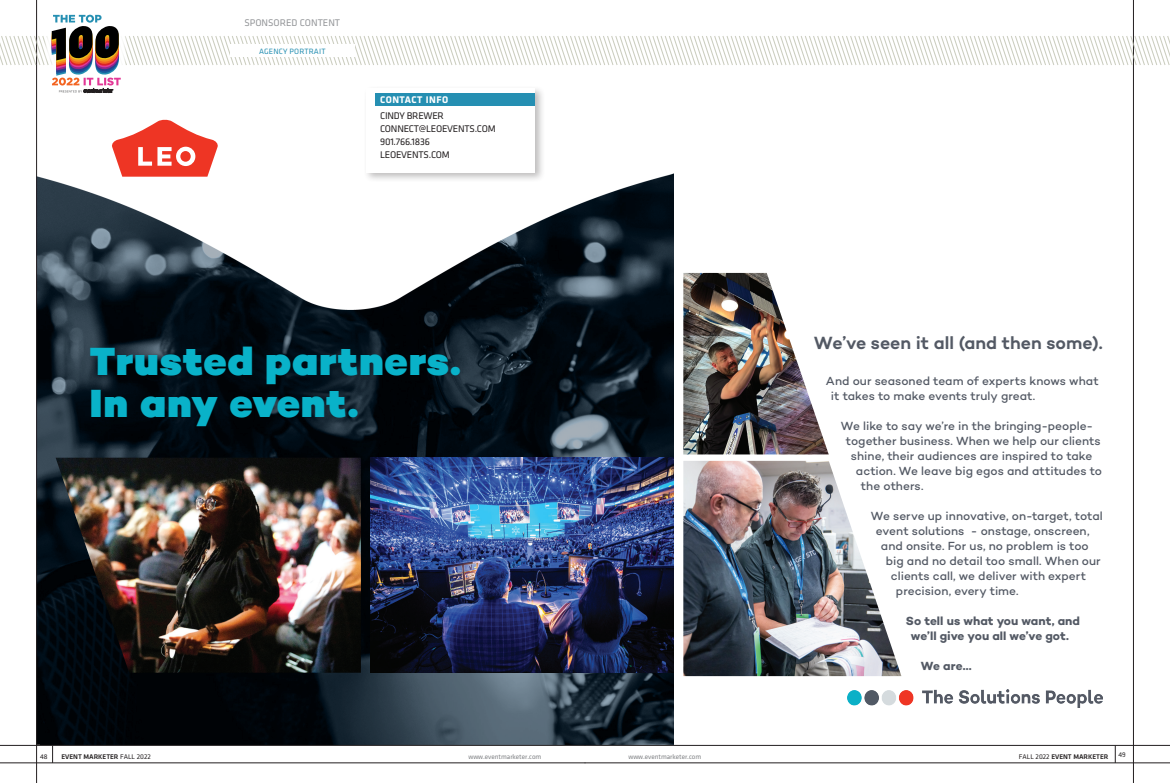
<style>
.page{position:relative;width:1170px;height:783px;background:#fff}
.page>*{position:absolute;margin:0;border:0;box-sizing:border-box;transform-origin:0 0}
.t1{font:900 40px/42px "Campton";letter-spacing:.015em;color:#09b2c9}
.t2{font:600 18px "Campton";color:#535964}
.t3{font:500 12px/15px "Campton";color:#535964}
.t4{font:700 12px/15px "Campton";letter-spacing:.005em;color:#535964;text-align:center}
.t5{font:10px/13px "Klavika";letter-spacing:-.02em;color:#231f20}
.t6{font:10px "Klavika";color:#939598}
.t7{font:700 10px "Klavika";letter-spacing:.05em;color:#fff}
.t8{font:8px "Klavika";letter-spacing:.02em;color:#258fb2}
.t9{font:500 7px "Klavika";color:#231f20}
.t10{font:7px "Klavika";color:#808285}
.t11{font:7px "Klavika";color:#231f20}
.s1{font-weight:400}
</style>
<div class="page">
<img style="left:683px;top:273px;width:146px;height:181px">
<img style="left:683px;top:461px;width:218px;height:215px">
<img style="left:848px;top:689px;width:254px;height:18px">
<svg style="left:37px;top:309px;width:637px;height:435px;background:#101b23"></svg>
<img style="left:37px;top:93px;width:670px;height:216px">
<img style="left:370px;top:458px;width:304px;height:215px">
<img style="left:56px;top:458px;width:305px;height:215px">
<div style="left:46px;top:79px;width:549px;height:92px;background:#fff"></div>
<hr style="left:36px;top:0;width:1px;height:783px;background:#231f20">
<hr style="left:0;top:745px;width:585px;height:1px;background:#231f20">
<hr style="left:0;top:763px;width:585px;height:1px;background:#231f20">
<hr style="left:1133px;top:0;width:1px;height:783px;background:#231f20">
<hr style="left:585px;top:745px;width:585px;height:1px;background:#231f20">
<hr style="left:585px;top:763px;width:585px;height:1px;background:#231f20">
<svg style="left:1115px;top:746px;width:1px;height:17px"></svg>
<div style="left:364px;top:85px;width:182px;height:98px;background:#231f20;opacity:.3"></div>
<div style="left:366px;top:88px;width:169px;height:84px;background:#fff"></div>
<div style="left:375px;top:94px;width:160px;height:12px;background:#258fb2"></div>
<svg style="left:37px;top:744px;width:16px;height:19px"></svg>
<div style="left:43px;top:6px;width:86px;height:95px;background:#fff"></div>
<svg style="left:0;top:15px;width:1170px;height:78px"></svg>
<div style="left:98px;top:106px;width:143px;height:84px;background:#fff"></div>
<svg style="left:112px;top:120px;width:106px;height:57px"></svg>
<div style="left:180px;top:151px;width:11px;height:11px;background:#ee3524;border-radius:50%"></div>
<p class="t6" style="left:244px;top:16px;width:97px">SPONSORED CONTENT</p>
<p class="t8" style="left:259px;top:46px;width:68px">AGENCY PORTRAIT</p>
<p class="t7" style="left:380px;top:93px;width:70px">CONTACT INFO</p>
<p class="t5" style="left:380px;top:109px;width:117px">CINDY BREWER<br>CONNECT@LEOEVENTS.COM<br>901.766.1836<br>LEOEVENTS.COM</p>
<h1 class="t1" style="left:90px;top:341px;width:372px">Trusted partners.<br>In any event.</h1>
<h2 class="t2" style="left:814px;top:331px;width:290px">We’ve seen it all (and then some).</h2>
<p class="t3" style="left:831px;top:373px;width:269px;text-indent:-5px">And our seasoned team of experts knows what it takes to make events truly great.</p>
<p class="t3" style="left:841px;top:418px;width:254px">We like to say we’re in the bringing-people-</p>
<p class="t3" style="left:846px;top:433px;width:256px">together business. When we help our clients</p>
<p class="t3" style="left:851px;top:448px;width:243px">shine, their audiences are inspired to take</p>
<p class="t3" style="left:856px;top:463px;width:248px">action. We leave big egos and attitudes to</p>
<p class="t3" style="left:861px;top:478px;width:64px">the others.</p>
<p class="t3" style="left:871px;top:508px;width:233px">We serve up innovative, on-target, total</p>
<p class="t3" style="left:876px;top:523px;width:215px">event solutions - onstage, onscreen,</p>
<p class="t3" style="left:881px;top:538px;width:209px">and onsite. For us, no problem is too</p>
<p class="t3" style="left:886px;top:553px;width:216px">big and no detail too small. When our</p>
<p class="t3" style="left:891px;top:568px;width:197px">clients call, we deliver with expert</p>
<p class="t3" style="left:896px;top:583px;width:124px">precision, every time.</p>
<p class="t4" style="left:906px;top:614px;width:176px">So tell us what you want, and we’ll give you all we’ve got.</p>
<p class="t4" style="left:921px;top:659px;width:52px">We are…</p>
<p class="t11" style="left:40px;top:752px;width:9px">48</p>
<p class="t11" style="left:1118px;top:751px;width:9px">49</p>
<p class="t9" style="left:61px;top:751px;width:91px">EVENT MARKETER <span class="s1">FALL 2022</span></p>
<p class="t10" style="left:469px;top:752px;width:74px">www.eventmarketer.com</p>
<p class="t10" style="left:628px;top:752px;width:74px">www.eventmarketer.com</p>
<p class="t9" style="left:1019px;top:751px;width:91px"><span class="s1">FALL 2022</span> EVENT MARKETER</p>
</div>
